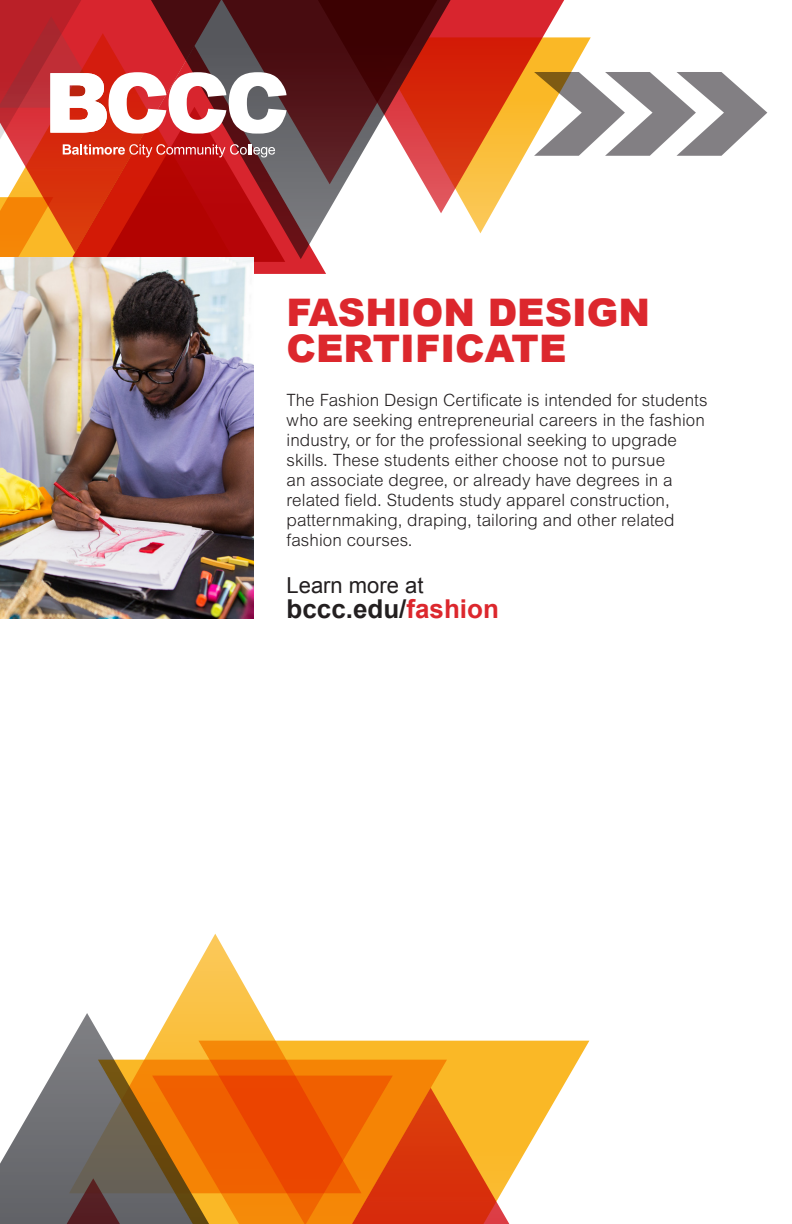
<style>
.page{position:relative;width:792px;height:1224px;background:#fff}
.page>*{position:absolute;margin:0;border:0;box-sizing:border-box;transform-origin:0 0}
.t1{font:900 38px/36px "Arial";color:#dc272d}
.t2{font:700 26px "Arial";color:#231f20}
.t3{font:22px "Arial";color:#231f20}
.text{font:300 17px/20px "Arial MT Std";letter-spacing:.005em;color:#231f20}
.s1{color:#dc272d}
</style>
<div class="page">
<svg style="left:326px;top:0;width:262px;height:213px"></svg>
<svg style="left:287px;top:184px;width:39px;height:90px;background:#9c676c"></svg>
<svg style="left:287px;top:0;width:159px;height:184px;background:#7b3333"></svg>
<svg style="left:534px;top:72px;width:233px;height:84px"></svg>
<svg style="left:0;top:0;width:287px;height:274px;background:#be493f"></svg>
<svg style="left:170px;top:934px;width:191px;height:107px"></svg>
<svg style="left:50px;top:1013px;width:275px;height:63px"></svg>
<svg style="left:198px;top:1041px;width:391px;height:183px;fill:#fab826"></svg>
<svg style="left:98px;top:1060px;width:349px;height:164px;background:#e55f0a"></svg>
<svg style="left:0;top:1076px;width:393px;height:148px;background:#bc692e"></svg>
<img style="left:0;top:258px;width:254px;height:361px">
<p class="t1" style="left:287px;top:293px;width:365px">FASHION DESIGN<br>CERTIFICATE</p>
<p class="text" style="left:287px;top:390px;width:422px">The Fashion Design Certificate is intended for students who are seeking entrepreneurial careers in the fashion industry, or for the professional seeking to upgrade skills. These students either choose not to pursue<br>an associate degree, or already have degrees in a related field. Students study apparel construction, patternmaking, draping, tailoring and other related fashion courses.</p>
<p class="t3" style="left:287px;top:570px;width:138px">Learn more at</p>
<p class="t2" style="left:287px;top:592px;width:214px">bccc.edu/<span class="s1">fashion</span></p>
</div>
